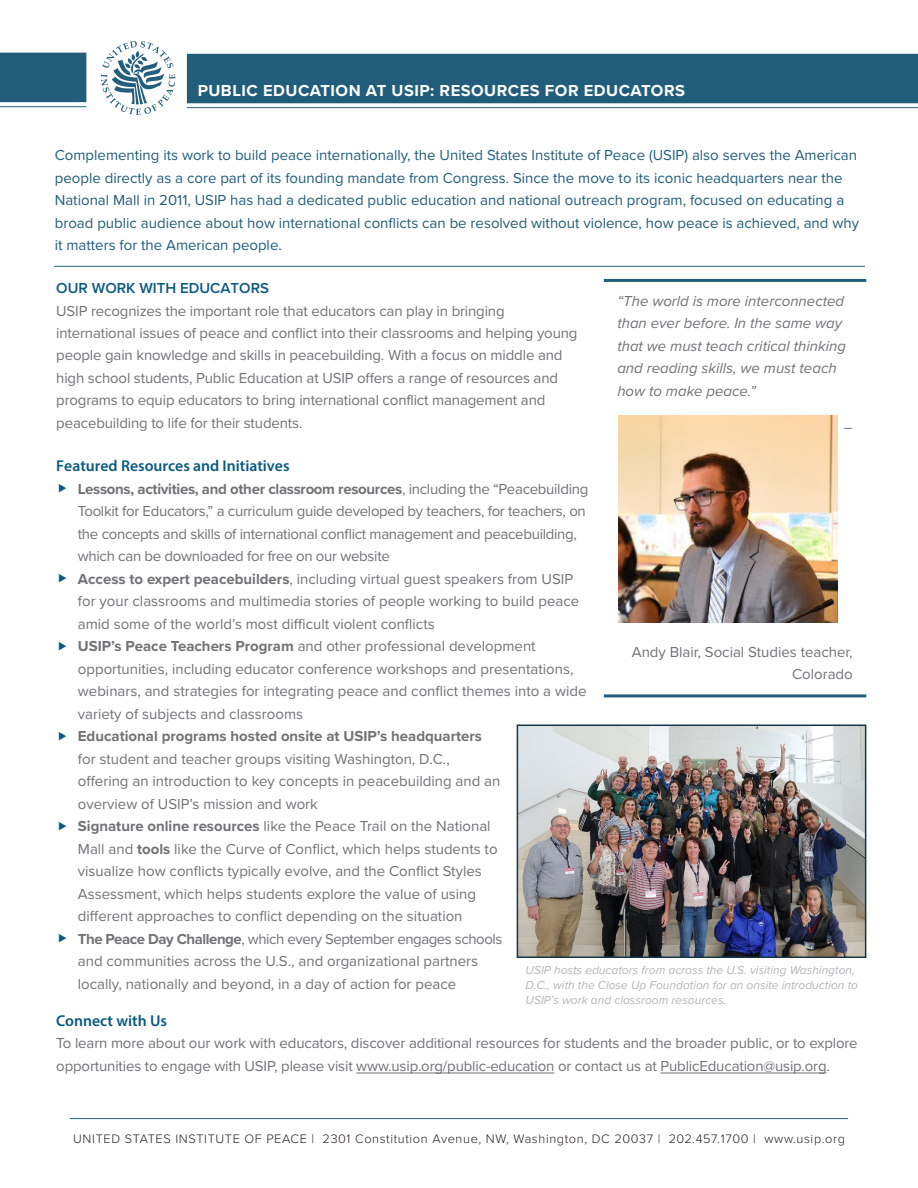
<style>
.page{position:relative;width:918px;height:1188px;background:#fff}
.page>*{position:absolute;margin:0;border:0;box-sizing:border-box;transform-origin:0 0}
.t1{font:700 16.5px "Proxima Nova";letter-spacing:.03em;color:#fff}
.Subhead_copy{font:600 15.75px "Myriad Pro";color:#0a5a7e}
.Subhead_copy-2{font:15px/22.5px "Proxima Nova";color:#717275}
.IntroCopy{font:15px/22.5px "Proxima Nova";color:#225d7b}
.Subhead_copy-3{font:15px/22.5px "Proxima Nova";letter-spacing:-.02em;color:#717275}
.BodyCopy{font:15px/22.5px "Proxima Nova";letter-spacing:-.01em;color:#717275}
.Quotes{font:italic 15px/22.5px "Proxima Nova";color:#717275}
.Quotes-2{font:15px/22.5px "Proxima Nova";color:#717275;text-align:right}
.t2{font:300 12.75px "Proxima Nova";letter-spacing:.05em;color:#231f20}
.t3{font:italic 12px/15px "Proxima Nova";color:#b4b5b8}
.s1{font-weight:600;color:#0a5a7e}
.s2{font-weight:700}
</style>
<div class="page">
<hr style="left:70px;top:1118px;width:778px;height:1px;background:#225d7b">
<svg style="left:101px;top:41px;width:74px;height:74px"></svg>
<div style="left:0;top:53px;width:86px;height:49px;background:#225d7b"></div>
<div style="left:187px;top:54px;width:731px;height:49px;background:#225d7b"></div>
<hr style="left:0;top:106px;width:86px;height:1px;background:#256383">
<hr style="left:54px;top:266px;width:811px;height:1px;background:#225d7b">
<hr style="left:356px;top:1073px;width:198px;height:1px;background:#717275">
<hr style="left:660px;top:1073px;width:166px;height:1px;background:#717275">
<hr style="left:604px;top:694px;width:262px;height:3px;background:#225d7b">
<hr style="left:604px;top:279px;width:262px;height:3px;background:#225d7b">
<img style="left:619px;top:415px;width:219px;height:208px">
<img style="left:520px;top:728px;width:343px;height:227px">
<div style="left:517px;top:725px;width:349px;height:233px;border:2px solid #183547"></div>
<hr style="left:187px;top:107px;width:731px;height:1px;background:#256383">
<p class="t1" style="left:198px;top:78px;width:489px">PUBLIC EDUCATION AT USIP: RESOURCES FOR EDUCATORS</p>
<p class="IntroCopy" style="left:55px;top:143px;width:806px">Complementing its work to build peace internationally, the United States Institute of Peace (USIP) also serves the American people directly as a core part of its founding mandate from Congress. Since the move to its iconic headquarters near the National Mall in 2011, USIP has had a dedicated public education and national outreach program, focused on educating a broad public audience about how international conflicts can be resolved without violence, how peace is achieved, and why it matters for the American people.</p>
<p class="Subhead_copy-2" style="left:56px;top:276px;width:523px"><span class="s1">OUR WORK WITH EDUCATORS<br></span>USIP recognizes the important role that educators can play in bringing international issues of peace and conflict into their classrooms and helping young people gain knowledge and skills in peacebuilding. With a focus on middle and high school students, Public Education at USIP offers a range of resources and programs to equip educators to bring international conflict management and peacebuilding to life for their students.</p>
<p class="Subhead_copy" style="left:56px;top:456px;width:235px">Featured Resources and Initiatives</p>
<p class="Subhead_copy-3" style="left:78px;top:477px;width:512px"><span class="s2">Lessons, activities, and other classroom resources</span>, including the “Peacebuilding Toolkit for Educators,” a curriculum guide developed by teachers, for teachers, on the concepts and skills of international conflict management and peacebuilding, which can be downloaded for free on our website</p>
<p class="Subhead_copy-2" style="left:78px;top:567px;width:503px"><span class="s2">Access to expert peacebuilders</span>, including virtual guest speakers from USIP for your classrooms and multimedia stories of people working to build peace amid some of the world’s most difficult violent conflicts</p>
<p class="Subhead_copy-2" style="left:78px;top:634px;width:510px"><span class="s2">USIP’s Peace Teachers Program</span> and other professional development opportunities, including educator conference workshops and presentations, webinars, and strategies for integrating peace and conflict themes into a wide variety of subjects and classrooms</p>
<p class="Subhead_copy-2" style="left:78px;top:724px;width:424px"><span class="s2">Educational programs hosted onsite at USIP’s headquarters </span>for student and teacher groups visiting Washington, D.C., offering an introduction to key concepts in peacebuilding and an overview of USIP’s mission and work</p>
<p class="Subhead_copy-2" style="left:78px;top:814px;width:421px"><span class="s2">Signature online resources</span> like the Peace Trail on the National Mall and <span class="s2">tools</span> like the Curve of Conflict, which helps students to visualize how conflicts typically evolve, and the Conflict Styles Assessment, which helps students explore the value of using different approaches to conflict depending on the situation</p>
<p class="Subhead_copy-2" style="left:78px;top:927px;width:426px"><span class="s2">The Peace Day Challenge</span>, which every September engages schools and communities across the U.S., and organizational partners locally, nationally and beyond, in a day of action for peace</p>
<p class="Subhead_copy" style="left:56px;top:1010px;width:112px">Connect with Us</p>
<p class="BodyCopy" style="left:56px;top:1031px;width:803px">To learn more about our work with educators, discover additional resources for students and the broader public, or to explore opportunities to engage with USIP, please visit www.usip.org/public-education or contact us at PublicEducation@usip.org.</p>
<p class="Quotes" style="left:617px;top:289px;width:230px">“The world is more interconnected than ever before. In the same way that we must teach critical thinking and reading skills, we must teach how to make peace.”</p>
<p class="Quotes" style="left:844px;top:415px;width:10px">–</p>
<p class="Quotes-2" style="left:632px;top:640px;width:222px">Andy Blair, Social Studies teacher,<br>Colorado</p>
<p class="t3" style="left:526px;top:962px;width:334px">USIP hosts educators from across the U.S. visiting Washington,<br>D.C., with the Close Up Foundation for an onsite introduction to<br>USIP’s work and classroom resources.</p>
<p class="t2" style="left:73px;top:1129px;width:773px">UNITED STATES INSTITUTE OF PEACE | 2301 Constitution Avenue, NW, Washington, DC 20037 | 202.457.1700 | www.usip.org</p>
</div>
